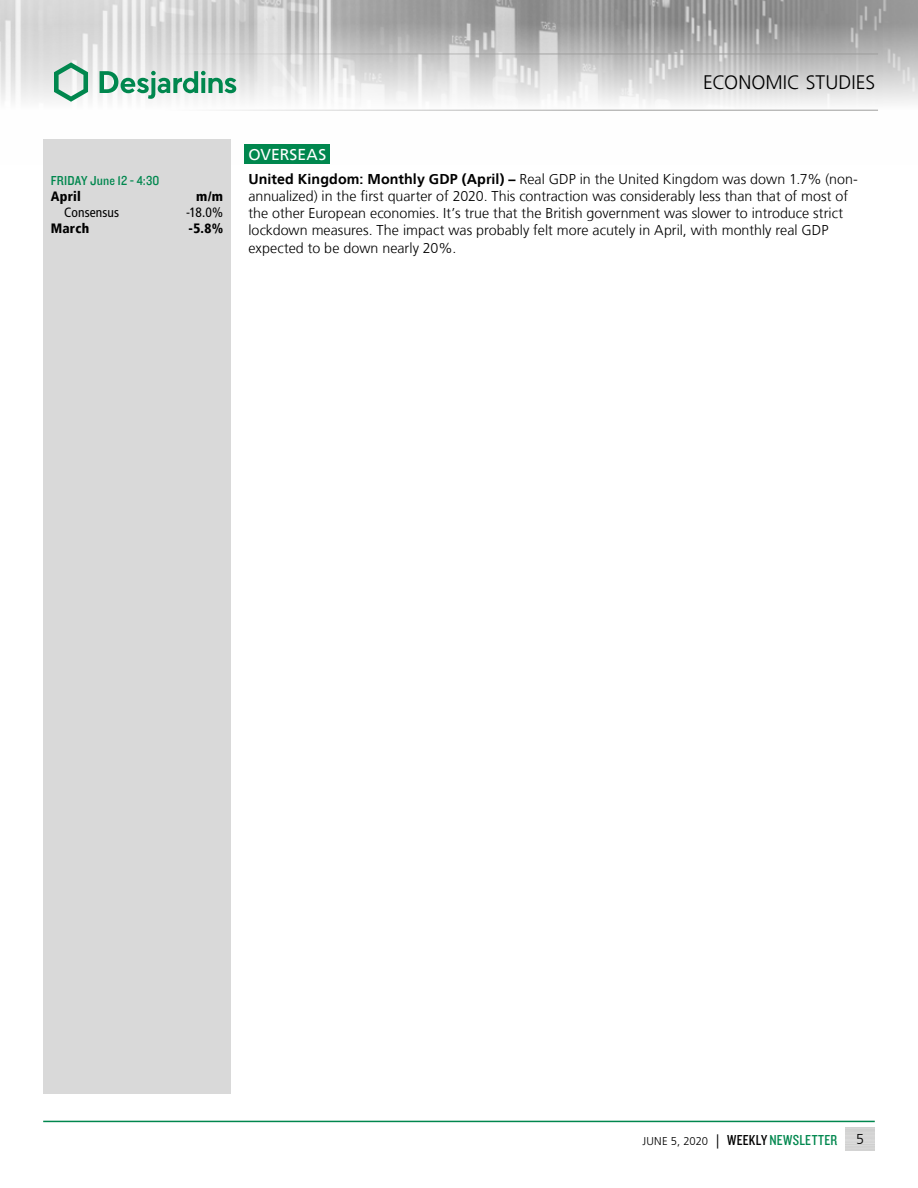
<style>
.page{position:relative;width:918px;height:1188px;background:#fff}
.page>*{position:absolute;margin:0;border:0;box-sizing:border-box;transform-origin:0 0}
.t1{font:300 19.5px "Frutiger LT";letter-spacing:.005em;color:#000}
.t2{font:15.75px "Frutiger LT";letter-spacing:.01em;color:#fff}
.t3{font:300 14.25px/17.1px "Frutiger LT";color:#000}
.t4{font:900 condensed 13.5px "Frutiger LT";letter-spacing:.02em;color:#000}
.t5{font:13.5px "Knockout 30 Junior Welterwt";letter-spacing:.01em;color:#00874e}
.t6{font:condensed 13.5px "Frutiger LT";letter-spacing:.005em;color:#000}
.t7{font:300 11.25px "Frutiger LT";letter-spacing:.01em;color:#000}
.s1{font-weight:700}
.s2{font-size:14.25px}
.s3{font-family:"Knockout 29 Junior Ltweight";font-weight:400;font-size:15px}
.s4{font-family:"Knockout 29 Junior Ltweight";font-weight:400;font-size:15px;color:#00874e}
</style>
<div class="page">
<img style="left:0;top:0;width:918px;height:110px">
<hr style="left:0;top:54px;width:878px;height:1px;background:#9d9d9c">
<hr style="left:0;top:110px;width:878px;height:1px;background:#9d9d9c">
<svg style="left:54px;top:62px;width:34px;height:40px"></svg>
<svg style="left:100px;top:71px;width:136px;height:28px"></svg>
<hr style="left:43px;top:1121px;width:832px;height:1px;background:#00874e">
<div style="left:244px;top:144px;width:86px;height:20px;background:#00874e"></div>
<div style="left:43px;top:139px;width:188px;height:955px;background:#d9d9d9"></div>
<p class="t5" style="left:51px;top:171px;width:110px">FRIDAY June 12 - 4:30</p>
<p class="t4" style="left:51px;top:188px;width:32px">April</p>
<p class="t4" style="left:196px;top:188px;width:28px">m/m</p>
<p class="t6" style="left:64px;top:205px;width:57px">Consensus</p>
<p class="t6" style="left:186px;top:205px;width:39px">-18.0%</p>
<p class="t4" style="left:51px;top:221px;width:40px">March</p>
<p class="t4" style="left:189px;top:221px;width:36px">-5.8%</p>
<h1 class="t1" style="left:703px;top:72px;width:174px">ECONOMIC STUDIES</h1>
<p class="t2" style="left:248px;top:146px;width:79px">OVERSEAS</p>
<p class="t3" style="left:248px;top:171px;width:611px"><span class="s1">United Kingdom: Monthly GDP (April) –</span> Real GDP in the United Kingdom was down 1.7% (non&shy;annualized) in the first quarter of 2020. This contraction was considerably less than that of most of the other European economies. It’s true that the British government was slower to introduce strict lockdown measures. The impact was probably felt more acutely in April, with monthly real GDP expected to be down nearly 20%.</p>
<p class="t7" style="left:643px;top:1135px;width:196px">JUNE 5, 2020 <span class="s2">|</span> <span class="s3">WEEKLY</span> <span class="s4">NEWSLETTER</span></p>
<p class="t3" style="left:856px;top:1131px;width:9px">5</p>
</div>
